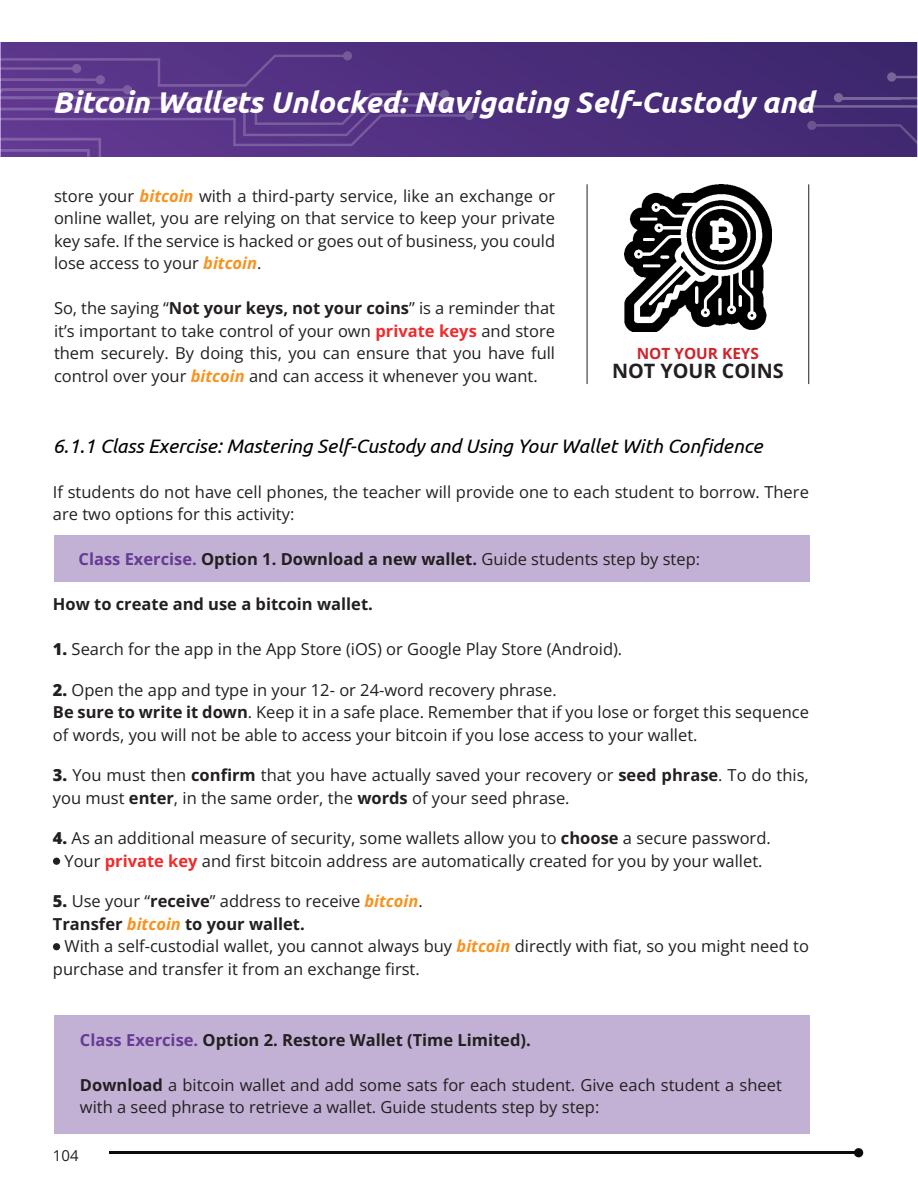
<style>
.page{position:relative;width:918px;height:1188px;background:#fff}
.page>*{position:absolute;margin:0;border:0;box-sizing:border-box;transform-origin:0 0}
.t1{font:italic 700 30px "Ubuntu";color:#fff}
.cuadros{font:700 19.8px "Open Sans";color:#231f20}
.t2{font:italic 19.5px "Ubuntu";color:#000}
.t3{font:16.5px/22.5px "Open Sans";color:#231f20}
.t4{font:700 16.5px "Open Sans";color:#231f20}
.cuadros-2{font:700 15.45px "Open Sans";color:#d1232a}
.t5{font:15px "Open Sans";color:#231f20}
.s1{font-weight:700;font-style:italic;color:#f79320}
.s2{font-weight:700}
.s3{font-weight:700;color:#f02b2b}
.s4{color:#673b95}
.s5{font-weight:400}
.s6{font-weight:800}
.s7{font-style:italic;color:#f79320}
</style>
<div class="page">
<svg style="left:2px;top:43px;width:800px;height:113px;background:#482c78"></svg>
<div style="left:798px;top:102px;width:9px;height:9px;background:#7b689c;border-radius:50%"></div>
<svg style="left:2px;top:51px;width:472px;height:105px;background:#5b388a"></svg>
<hr style="left:109px;top:1152px;width:746px;height:2px;background:#080c0d">
<svg style="left:802px;top:42px;width:116px;height:1116px"></svg>
<div style="left:54px;top:535px;width:756px;height:47px;background:#c2b1d5"></div>
<img style="left:624px;top:184px;width:148px;height:147px">
<div style="left:53px;top:858px;width:7px;height:7px;background:#231f20;border-radius:50%"></div>
<div style="left:53px;top:943px;width:7px;height:7px;background:#231f20;border-radius:50%"></div>
<hr style="left:587px;top:184px;width:1px;height:200px;background:#231f20">
<hr style="left:808px;top:184px;width:1px;height:200px;background:#231f20">
<div style="left:54px;top:1015px;width:756px;height:119px;background:#c2b1d5"></div>
<p class="t1" style="left:53px;top:84px;width:763px">Bitcoin Wallets Unlocked: Navigating Self-Custody and</p>
<p class="t3" style="left:54px;top:184px;width:503px;text-align:justify">store your <span class="s1">bitcoin</span> with a third-party service, like an exchange or online wallet, you are relying on that service to keep your private key safe. If the service is hacked or goes out of business, you could lose access to your <span class="s1">bitcoin</span>.</p>
<p class="t3" style="left:54px;top:297px;width:503px;text-align:justify">So, the saying “<span class="s2">Not your keys, not your coins</span>” is a reminder that it’s important to take control of your own <span class="s3">private keys</span> and store them securely. By doing this, you can ensure that you have full control over your <span class="s1">bitcoin</span> and can access it whenever you want.</p>
<p class="cuadros-2" style="left:637px;top:343px;width:124px">NOT YOUR KEYS</p>
<p class="cuadros" style="left:612px;top:357px;width:173px">NOT YOUR COINS</p>
<p class="t2" style="left:53px;top:434px;width:711px">6.1.1 Class Exercise: Mastering Self-Custody and Using Your Wallet With Confidence</p>
<p class="t3" style="left:53px;top:480px;width:758px">If students do not have cell phones, the teacher will provide one to each student to borrow. There are two options for this activity:</p>
<p class="t4" style="left:79px;top:548px;width:623px"><span class="s4">Class Exercise.</span> Option 1. Download a new wallet. <span class="s5">Guide students step by step:</span></p>
<p class="t4" style="left:53px;top:593px;width:321px">How to create and use a bitcoin wallet.</p>
<p class="t3" style="left:53px;top:638px;width:571px"><span class="s6">1.</span> Search for the app in the App Store (iOS) or Google Play Store (Android).</p>
<p class="t3" style="left:53px;top:678px;width:505px"><span class="s6">2.</span> Open the app and type in your 12- or 24-word recovery phrase.</p>
<p class="t3" style="left:53px;top:701px;width:758px"><span class="s2">Be sure to write it down</span>. Keep it in a safe place. Remember that if you lose or forget this sequence of words, you will not be able to access your bitcoin if you lose access to your wallet.</p>
<p class="t3" style="left:53px;top:764px;width:757px"><span class="s6">3.</span> You must then <span class="s2">confirm</span> that you have actually saved your recovery or <span class="s2">seed phrase</span>. To do this, you must <span class="s2">enter</span>, in the same order, the <span class="s2">words</span> of your seed phrase.</p>
<p class="t3" style="left:53px;top:827px;width:719px"><span class="s6">4.</span> As an additional measure of security, some wallets allow you to <span class="s2">choose</span> a secure password.</p>
<p class="t3" style="left:64px;top:849px;width:700px">Your <span class="s3">private key</span> and first bitcoin address are automatically created for you by your wallet.</p>
<p class="t3" style="left:53px;top:890px;width:371px"><span class="s6">5.</span> Use your “<span class="s2">receive</span>” address to receive <span class="s1">bitcoin</span>.</p>
<p class="t4" style="left:53px;top:912px;width:253px">Transfer <span class="s7">bitcoin</span> to your wallet.</p>
<p class="t3" style="left:53px;top:935px;width:757px;text-indent:12px">With a self-custodial wallet, you cannot always buy <span class="s1">bitcoin</span> directly with fiat, so you might need to purchase and transfer it from an exchange first.</p>
<p class="t4" style="left:80px;top:1028px;width:452px"><span class="s4">Class Exercise.</span> Option 2. Restore Wallet (Time Limited).</p>
<p class="t3" style="left:80px;top:1073px;width:703px"><span class="s2">Download</span> a bitcoin wallet and add some sats for each student. Give each student a sheet with a seed phrase to retrieve a wallet. Guide students step by step:</p>
<p class="t5" style="left:53px;top:1145px;width:27px">104</p>
</div>
